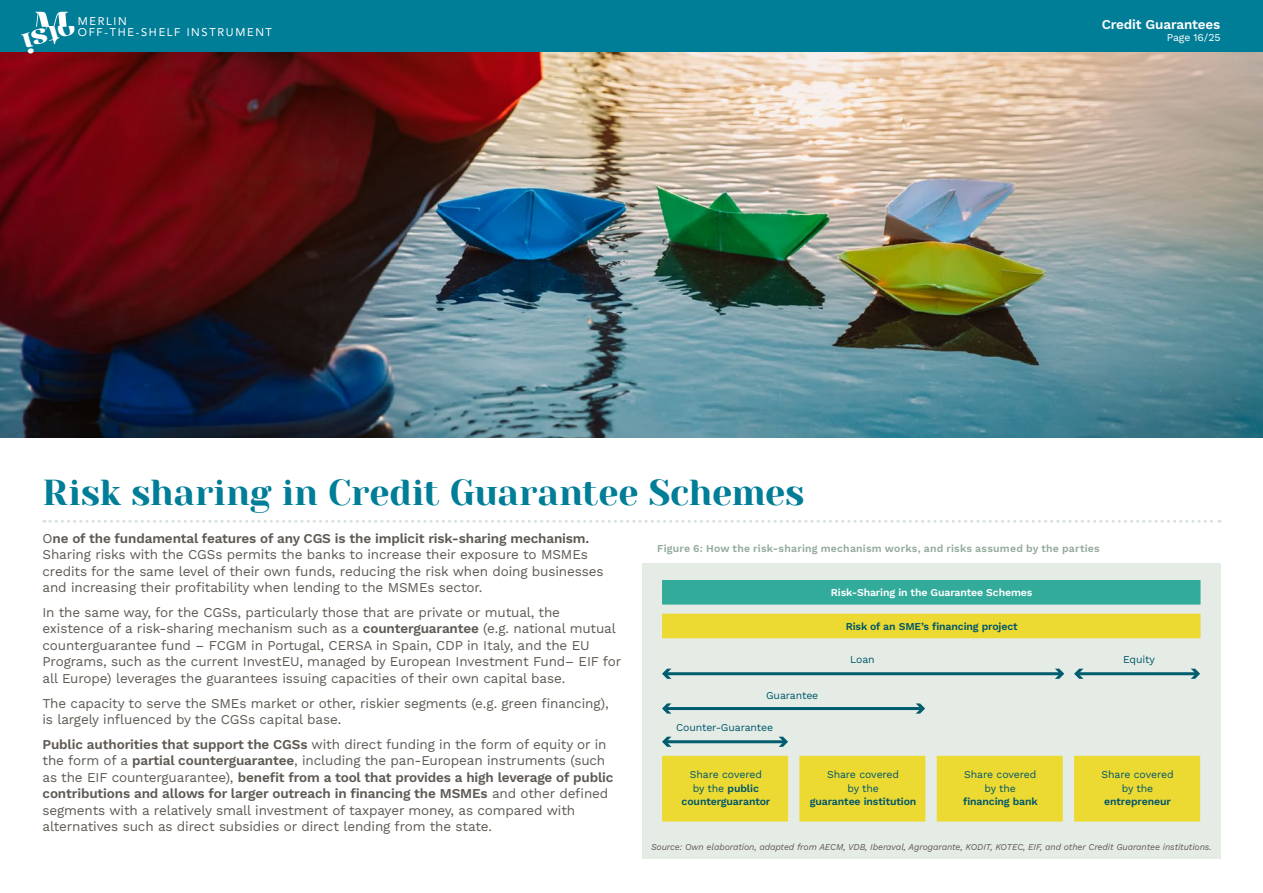
<style>
.page{position:relative;width:1263px;height:893px;background:#fff}
.page>*{position:absolute;margin:0;border:0;box-sizing:border-box;transform-origin:0 0}
.t1{font:36px "Yeseva One";letter-spacing:-.005em;color:#007d97}
.t2{font:800 31.05px "Famosa";color:#fff}
.t3{font:13.5px/16.5px "Work Sans";letter-spacing:-.01em;color:#5f5953}
.t4{font:600 13.5px "Work Sans";letter-spacing:-.01em;color:#fff}
.t5{font:11.1px/11.9px "Avenir LT Std";letter-spacing:.15em;color:#fff}
.t6{font:600 10.5px/13.5px "Work Sans";letter-spacing:-.01em;color:#00566b;text-align:center}
.t7{font:10.5px/13.5px "Work Sans";letter-spacing:-.01em;color:#00566b;text-align:center}
.t8{font:600 10.5px "Work Sans";letter-spacing:.02em;color:#93ab9c}
.t9{font:600 10.5px "Work Sans";letter-spacing:-.01em;color:#fff}
.t10{font:10.5px "Work Sans";letter-spacing:-.01em;color:#fff}
.t11{font:italic 9px "Work Sans";letter-spacing:-.01em;color:#5f5953}
.s1{font-weight:600}
.s2{font-weight:400}
</style>
<div class="page">
<svg style="left:44px;top:520px;width:1176px;height:3px"></svg>
<div style="left:642px;top:564px;width:578px;height:295px;background:#e5ece5"></div>
<div style="left:662px;top:580px;width:538px;height:25px;background:#33ab9b"></div>
<div style="left:662px;top:614px;width:538px;height:24px;background:#ecda33"></div>
<div style="left:662px;top:756px;width:126px;height:66px;background:#ecda33"></div>
<div style="left:799px;top:756px;width:126px;height:66px;background:#ecda33"></div>
<div style="left:937px;top:756px;width:126px;height:66px;background:#ecda33"></div>
<div style="left:1074px;top:756px;width:126px;height:66px;background:#ecda33"></div>
<hr style="left:665px;top:740px;width:120px;height:3px;background:#005c6f">
<svg style="left:662px;top:737px;width:9px;height:10px"></svg>
<svg style="left:779px;top:737px;width:9px;height:10px"></svg>
<hr style="left:665px;top:707px;width:257px;height:3px;background:#005c6f">
<svg style="left:662px;top:703px;width:9px;height:11px"></svg>
<svg style="left:916px;top:703px;width:9px;height:11px"></svg>
<hr style="left:1077px;top:672px;width:120px;height:3px;background:#005c6f">
<svg style="left:1074px;top:669px;width:9px;height:10px"></svg>
<svg style="left:1191px;top:669px;width:9px;height:10px"></svg>
<hr style="left:665px;top:672px;width:396px;height:3px;background:#005c6f">
<svg style="left:662px;top:669px;width:9px;height:10px"></svg>
<svg style="left:1055px;top:669px;width:9px;height:10px"></svg>
<img style="left:0;top:51px;width:1263px;height:387px">
<div style="left:0;top:0;width:1263px;height:51px;background:#007d97"></div>
<svg style="left:35px;top:12px;width:33px;height:15px"></svg>
<p class="t5" style="left:78px;top:15px;width:196px">MERLIN<br>OFF-THE-SHELF INSTRUMENT</p>
<h2 class="t2" style="left:83px;top:51px;width:57px;rotate:163deg">otsi</h2>
<p class="t4" style="left:1102px;top:14px;width:120px">Credit Guarantees</p>
<p class="t10" style="left:1167px;top:30px;width:55px">Page 16/25</p>
<h1 class="t1" style="left:43px;top:466px;width:764px">Risk sharing in Credit Guarantee Schemes</h1>
<p class="t3" style="left:43px;top:529px;width:562px">O<span class="s1">ne of the fundamental features of any CGS is the implicit risk-sharing mechanism.<br></span>Sharing risks with the CGSs permits the banks to increase their exposure to MSMEs credits for the same level of their own funds, reducing the risk when doing businesses and increasing their profitability when lending to the MSMEs sector.</p>
<p class="t3" style="left:43px;top:604px;width:580px">In the same way, for the CGSs, particularly those that are private or mutual, the existence of a risk-sharing mechanism such as a <span class="s1">counterguarantee</span> (e.g. national mutual counterguarantee fund – FCGM in Portugal, CERSA in Spain, CDP in Italy, and the EU Programs, such as the current InvestEU, managed by European Investment Fund– EIF for all Europe) leverages the guarantees issuing capacities of their own capital base.</p>
<p class="t3" style="left:43px;top:694px;width:568px">The capacity to serve the SMEs market or other, riskier segments (e.g. green financing), is largely influenced by the CGSs capital base.</p>
<p class="t3" style="left:43px;top:735px;width:572px"><span class="s1">Public authorities that support the CGSs</span> with direct funding in the form of equity or in the form of a <span class="s1">partial counterguarantee</span>, including the pan-European instruments (such as the EIF counterguarantee), <span class="s1">benefit from a tool that provides a high leverage of public contributions and allows for larger outreach in financing the MSMEs</span> and other defined segments with a relatively small investment of taxpayer money, as compared with alternatives such as direct subsidies or direct lending from the state.</p>
<p class="t11" style="left:651px;top:840px;width:562px">Source: Own elaboration, adapted from AECM, VDB, Iberaval, Agrogarante, KODIT, KOTEC, EIF, and other Credit Guarantee institutions.</p>
<p class="t8" style="left:657px;top:540px;width:444px">Figure 6: How the risk-sharing mechanism works, and risks assumed by the parties</p>
<p class="t9" style="left:831px;top:584px;width:203px">Risk-Sharing in the Guarantee Schemes</p>
<p class="t6" style="left:846px;top:619px;width:174px">Risk of an SME’s financing project</p>
<p class="t7" style="left:850px;top:653px;width:26px">Loan</p>
<p class="t7" style="left:1123px;top:653px;width:33px">Equity</p>
<p class="t7" style="left:766px;top:688px;width:54px">Guarantee</p>
<p class="t7" style="left:676px;top:721px;width:99px">Counter-Guarantee</p>
<p class="t6" style="left:682px;top:767px;width:90px"><span class="s2">Share covered<br>by the</span> public counterguarantor</p>
<p class="t7" style="left:827px;top:767px;width:74px">Share covered by the</p>
<p class="t7" style="left:964px;top:767px;width:74px">Share covered by the</p>
<p class="t6" style="left:963px;top:794px;width:76px">financing bank</p>
<p class="t7" style="left:1101px;top:767px;width:74px">Share covered by the</p>
<p class="t6" style="left:1104px;top:794px;width:68px">entrepreneur</p>
<p class="t6" style="left:810px;top:794px;width:108px">guarantee institution</p>
</div>
